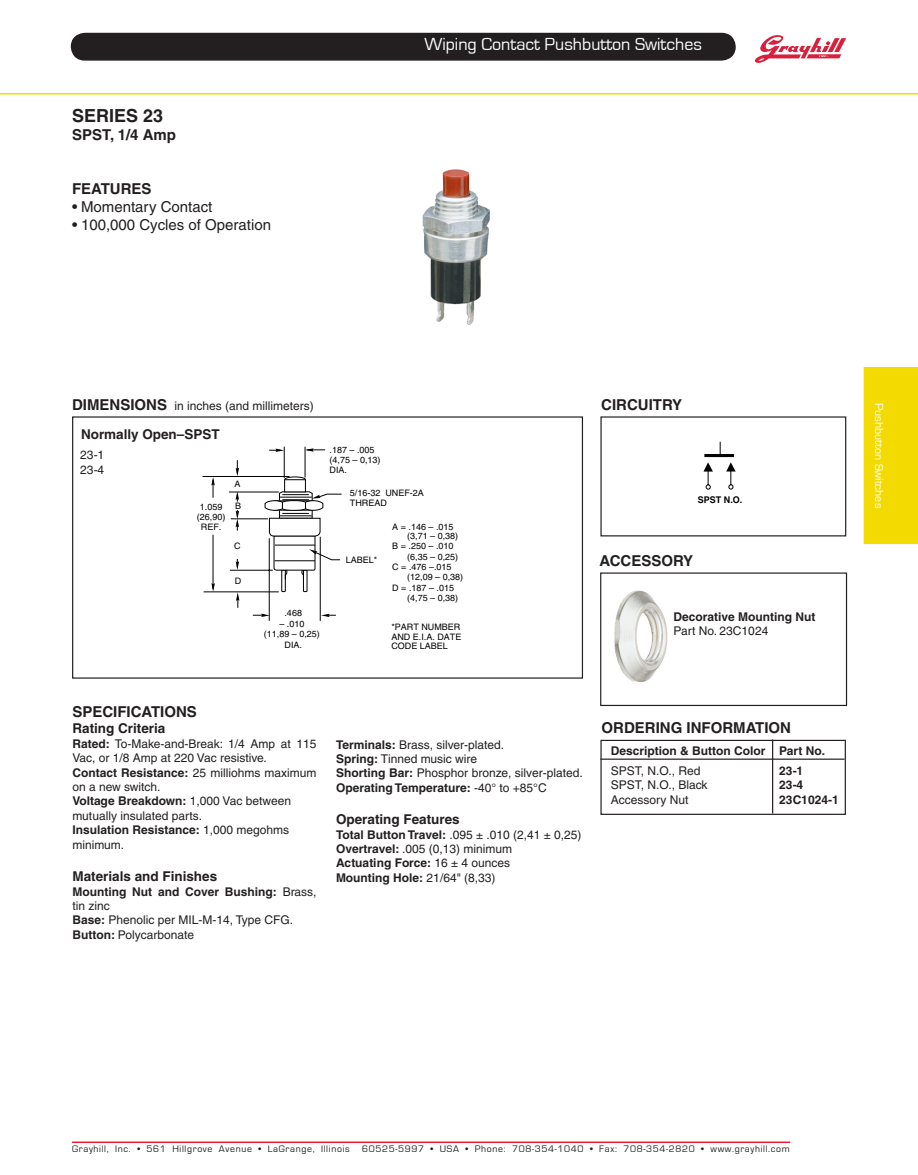
<style>
.page{position:relative;width:918px;height:1175px;background:#fff}
.page>*{position:absolute;margin:0;border:0;box-sizing:border-box;transform-origin:0 0}
.t1{font:18px "Eurostile";color:#fff}
.Headline{font:700 18px "Helvetica";color:#231f20}
.Features_Head{font:700 15px "Helvetica";color:#231f20}
.Features{font:15px "Helvetica";color:#231f20}
.Description{font:700 15px "Helvetica";color:#231f20}
.Subhead{font:700 13.5px "Helvetica";color:#231f20}
.Body_text{font:12px/14.4px "Helvetica";color:#231f20}
.Body_text-2{font:700 12px/14.4px "Helvetica";color:#231f20}
.Features_Head-2{font:12px "Helvetica";color:#231f20}
.t2{font:12px "Eurostile";color:#fff}
.t3{font:9.75px "Eurostile";letter-spacing:.07em;color:#231f20}
.t4{font:700 9.15px "Helvetica";color:#000}
.t5{font:8.85px/10.4px "Helvetica";color:#000}
.s1{font-weight:700;font-size:15px}
.s2{font-weight:700}
.s3{font-weight:400}
</style>
<div class="page">
<div style="left:72px;top:34px;width:663px;height:26px;background:#231f20;border-radius:13px"></div>
<div style="left:71px;top:33px;width:665px;height:28px;border:2px solid #231f20;border-radius:13px"></div>
<div style="left:864px;top:367px;width:54px;height:176px;background:#f3da01"></div>
<hr style="left:72px;top:1141px;width:718px;height:2px;background:#ed1a33">
<hr style="left:0;top:93px;width:918px;height:1px;background:#f3da01">
<svg style="left:755px;top:35px;width:91px;height:28px"></svg>
<img style="left:614px;top:590px;width:54px;height:92px">
<img style="left:422px;top:169px;width:68px;height:156px">
<div style="left:72px;top:416px;width:511px;height:262px;border:1px solid #231f20"></div>
<div style="left:600px;top:572px;width:247px;height:134px;border:1px solid #231f20"></div>
<div style="left:600px;top:739px;width:246px;height:76px;border:1px solid #231f20"></div>
<hr style="left:772px;top:739px;width:1px;height:74px;background:#231f20">
<hr style="left:600px;top:758px;width:245px;height:1px;background:#231f20">
<hr style="left:284px;top:447px;width:1px;height:31px;background:#000">
<hr style="left:305px;top:447px;width:1px;height:30px;background:#000">
<hr style="left:229px;top:492px;width:50px;height:1px;background:#000">
<hr style="left:231px;top:518px;width:37px;height:1px;background:#000">
<hr style="left:230px;top:570px;width:43px;height:1px;background:#000">
<hr style="left:269px;top:538px;width:1px;height:83px;background:#000">
<hr style="left:320px;top:537px;width:1px;height:84px;background:#000">
<hr style="left:213px;top:535px;width:1px;height:54px;background:#000">
<hr style="left:202px;top:476px;width:87px;height:1px;background:#000">
<hr style="left:204px;top:591px;width:75px;height:1px;background:#000">
<svg style="left:211px;top:477px;width:4px;height:21px"></svg>
<svg style="left:211px;top:583px;width:4px;height:8px"></svg>
<svg style="left:236px;top:448px;width:106px;height:169px"></svg>
<svg style="left:704px;top:462px;width:9px;height:27px"></svg>
<svg style="left:726px;top:462px;width:10px;height:27px"></svg>
<hr style="left:704px;top:454px;width:30px;height:3px;background:#000">
<svg style="left:720px;top:442px;width:1px;height:12px"></svg>
<p class="Headline" style="left:72px;top:105px;width:23px">SERIE</p>
<p class="Headline" style="left:126px;top:105px;width:39px">S 23</p>
<p class="Description" style="left:72px;top:125px;width:106px">SPST, 1/4 Amp</p>
<p class="Features_Head" style="left:72px;top:179px;width:20px">FEATURE</p>
<p class="Features_Head" style="left:142px;top:179px;width:12px">S</p>
<p class="Features" style="left:72px;top:198px;width:142px">• Momentary Contact</p>
<p class="Features" style="left:72px;top:216px;width:200px">• 100,000 Cycles of Operation</p>
<h1 class="t1" style="left:424px;top:34px;width:279px">Wiping Contact Pushbutton Switches</h1>
<p class="Features_Head-2" style="left:72px;top:398px;width:243px"><span class="s1">DIMENSIONS</span> in inches (and millimeters)</p>
<p class="Features_Head" style="left:601px;top:395px;width:47px">CIRCUITRY</p>
<p class="Subhead" style="left:81px;top:426px;width:140px">Normally Open–SPST</p>
<p class="Body_text" style="left:80px;top:448px;width:26px">23-1</p>
<p class="Body_text" style="left:80px;top:462px;width:26px">23-4</p>
<p class="t5" style="left:197px;top:501px;width:30px;text-align:center">1.059 (26,90)<br>REF.</p>
<p class="t5" style="left:234px;top:479px;width:8px">A</p>
<p class="t5" style="left:235px;top:500px;width:8px">B</p>
<p class="t5" style="left:234px;top:540px;width:8px">C</p>
<p class="t5" style="left:235px;top:576px;width:8px">D</p>
<p class="t5" style="left:284px;top:608px;width:19px">.468</p>
<p class="t5" style="left:264px;top:618px;width:58px;text-align:center">– .010<br>(11,89 – 0,25)<br>DIA.</p>
<p class="t5" style="left:330px;top:444px;width:53px">.187 – .005 (4,75 – 0,13)<br>DIA.</p>
<p class="t5" style="left:350px;top:488px;width:76px">5/16-32 UNEF-2A<br>THREAD</p>
<p class="t5" style="left:346px;top:554px;width:33px">LABEL*</p>
<p class="t5" style="left:407px;top:522px;width:53px;line-height:8.9px;text-indent:-15px">A = .146 – .015 (3,71 – 0,38)</p>
<p class="t5" style="left:392px;top:541px;width:63px">B = .250 – .010</p>
<p class="t5" style="left:407px;top:551px;width:53px">(6,35 – 0,25)</p>
<p class="t5" style="left:392px;top:561px;width:61px">C = .476 –.015</p>
<p class="t5" style="left:407px;top:572px;width:58px">(12,09 – 0,38)</p>
<p class="t5" style="left:392px;top:582px;width:63px">D = .187 – .015</p>
<p class="t5" style="left:407px;top:592px;width:53px">(4,75 – 0,38)</p>
<p class="t5" style="left:391px;top:622px;width:72px;line-height:9.6px;text-align:justify">*PART NUMBER AND E.I.A. DATE CODE LABEL</p>
<p class="t4" style="left:698px;top:494px;width:46px">SPSt n.O.</p>
<p class="Features_Head" style="left:599px;top:551px;width:12px">Acc</p>
<p class="Features_Head" style="left:631px;top:551px;width:22px">esso</p>
<p class="Features_Head" style="left:673px;top:551px;width:22px">ry</p>
<p class="Body_text-2" style="left:674px;top:609px;width:144px">Decorative Mounting Nut</p>
<p class="Body_text" style="left:674px;top:623px;width:96px">Part No. 23C1024</p>
<p class="Features_Head" style="left:72px;top:703px;width:126px">SPECIFICATIONS</p>
<p class="Subhead" style="left:72px;top:720px;width:95px">Rating Criteria</p>
<p class="Body_text" style="left:72px;top:736px;width:245px"><span class="s2">Rated:</span> To-Make-and-Break: 1/4 Amp at 115<br>Vac, or 1/8 Amp at 220 Vac resistive.</p>
<p class="Body_text" style="left:72px;top:765px;width:245px"><span class="s2">Contact Resistance:</span> 25 milliohms maximum on a new switch.</p>
<p class="Body_text-2" style="left:72px;top:794px;width:220px">Voltage Breakdown: <span class="s3">1,000 Vac between</span></p>
<p class="Body_text" style="left:72px;top:808px;width:131px">mutually insulated parts.</p>
<p class="Body_text-2" style="left:72px;top:822px;width:218px">Insulation Resistance: <span class="s3">1,000 megohms</span></p>
<p class="Body_text" style="left:72px;top:837px;width:53px">minimum.</p>
<p class="Subhead" style="left:72px;top:868px;width:146px">Materials and Finishes</p>
<p class="Body_text-2" style="left:72px;top:884px;width:245px">Mounting Nut and Cover Bushing: <span class="s3">Brass, tin zinc</span></p>
<p class="Body_text" style="left:72px;top:913px;width:222px"><span class="s2">Base:</span> Phenolic per MIL-M-14, Type CFG.</p>
<p class="Body_text" style="left:72px;top:927px;width:123px"><span class="s2">Button:</span> Polycarbonate</p>
<p class="Body_text" style="left:336px;top:737px;width:170px"><span class="s2">Terminals:</span> Brass, silver-plated.</p>
<p class="Body_text" style="left:336px;top:751px;width:143px"><span class="s2">Spring:</span> Tinned music wire</p>
<p class="Body_text" style="left:336px;top:766px;width:248px"><span class="s2">Shorting Bar:</span> Phosphor bronze, silver-plated.<br><span class="s2">Operating Temperature:</span> -40° to +85°C</p>
<p class="Subhead" style="left:336px;top:811px;width:125px">Operating Features</p>
<p class="Body_text" style="left:336px;top:827px;width:247px"><span class="s2">Total Button Travel:</span> .095 ± .010 (2,41 ± 0,25)</p>
<p class="Body_text" style="left:336px;top:841px;width:178px"><span class="s2">Overtravel:</span> .005 (0,13) minimum</p>
<p class="Body_text-2" style="left:336px;top:855px;width:176px">Actuating Force: <span class="s3">16 ± 4 ounces</span></p>
<p class="Body_text-2" style="left:336px;top:870px;width:161px">Mounting Hole: <span class="s3">21/64" (8,33)</span></p>
<p class="Features_Head" style="left:602px;top:719px;width:191px">Ordering Information</p>
<p class="Body_text-2" style="left:611px;top:743px;width:216px">Description &amp; Button Color Part No.</p>
<p class="Body_text" style="left:611px;top:763px;width:91px">SPST, N.O., Red</p>
<p class="Body_text-2" style="left:779px;top:763px;width:26px">23-1</p>
<p class="Body_text" style="left:611px;top:778px;width:98px">SPST, N.O., Black</p>
<p class="Body_text-2" style="left:779px;top:778px;width:26px">23-4</p>
<p class="Body_text" style="left:611px;top:792px;width:79px">Accessory Nut</p>
<p class="Body_text-2" style="left:779px;top:792px;width:61px">23C1024-1</p>
<p class="t2" style="left:886px;top:403px;width:106px;rotate:90deg">Pushbutton Switches</p>
<p class="t3" style="left:72px;top:1143px;width:279px">Grayhill, Inc. • 561 Hillgrove Avenue • LaGrange, Illinois</p>
<p class="t3" style="left:362px;top:1143px;width:429px">60525-5997 • USA • Phone: 708-354-1040 • Fax: 708-354-2820 • www.grayhill.com</p>
</div>
